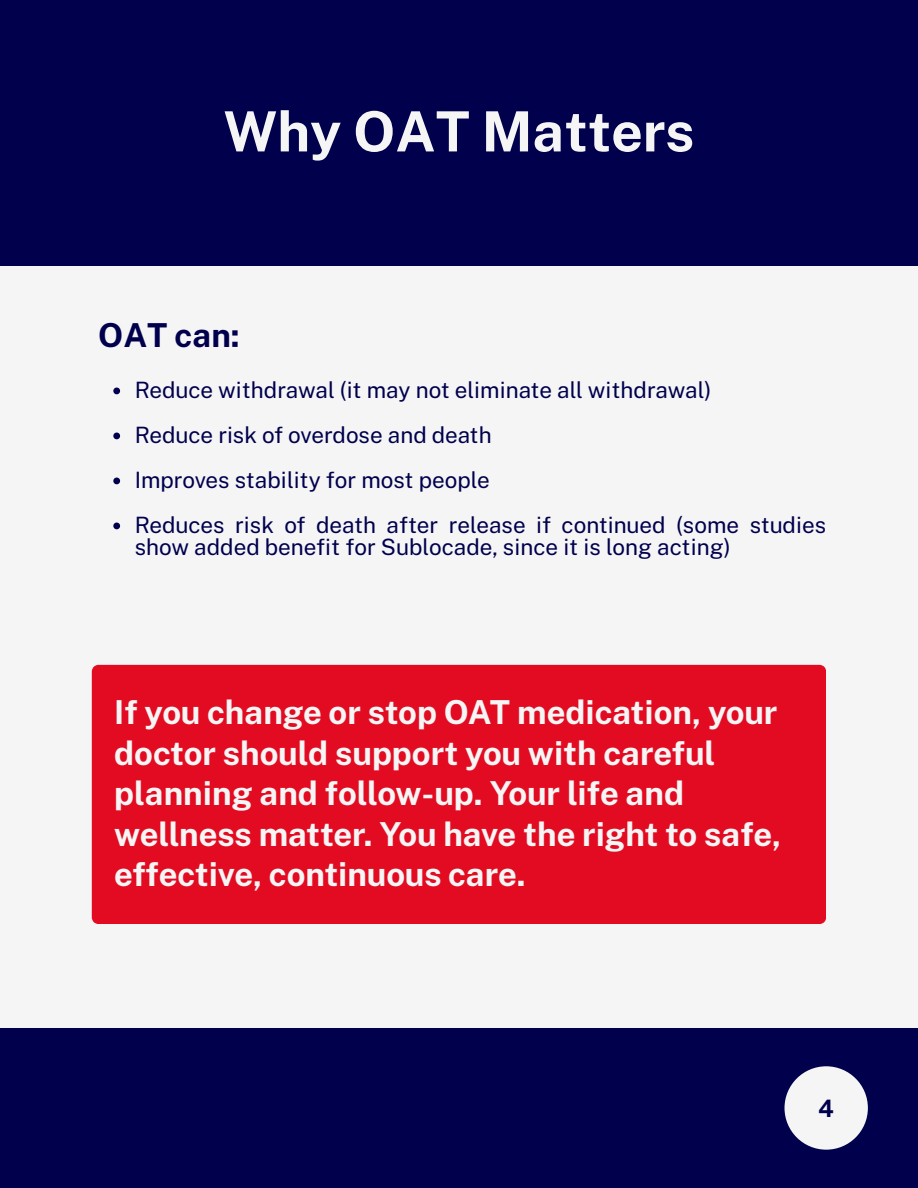
<style>
.page{position:relative;width:918px;height:1188px;background:#f5f5f5}
.page>*{position:absolute;margin:0;border:0;box-sizing:border-box;transform-origin:0 0}
.t1{font:700 55.5px "Public Sans";color:#f5f5f5}
.t2{font:700 33px/40.5px "Public Sans";color:#f5f5f5}
.t3{font:700 33px "Public Sans";color:#00004d}
.t4{font:700 24px "Public Sans";color:#00004d}
.t5{font:22.5px/22.5px "Public Sans";color:#00004d}
</style>
<div class="page">
<div style="left:0;top:0;width:918px;height:266px;background:#00004d"></div>
<div style="left:0;top:1028px;width:918px;height:160px;background:#00004d"></div>
<svg style="left:113px;top:388px;width:7px;height:6px"></svg>
<svg style="left:113px;top:433px;width:7px;height:6px"></svg>
<svg style="left:113px;top:478px;width:7px;height:6px"></svg>
<svg style="left:113px;top:523px;width:7px;height:6px"></svg>
<div style="left:92px;top:665px;width:734px;height:259px;background:#e30b21"></div>
<svg style="left:785px;top:1066px;width:83px;height:84px;fill:#f5f5f5"></svg>
<h1 class="t1" style="left:224px;top:99px;width:472px">Why OAT Matters</h1>
<h2 class="t3" style="left:98px;top:315px;width:143px">OAT can:</h2>
<p class="t5" style="left:135px;top:378px;width:578px">Reduce withdrawal (it may not eliminate all withdrawal)</p>
<p class="t5" style="left:135px;top:423px;width:358px">Reduce risk of overdose and death</p>
<p class="t5" style="left:135px;top:468px;width:357px">Improves stability for most people</p>
<p class="t5" style="left:135px;top:513px;width:693px">Reduces risk of death after release if continued (some studies show added benefit for Sublocade, since it is long acting)</p>
<h2 class="t2" style="left:114px;top:692px;width:669px">If you change or stop OAT medication, your doctor should support you with careful planning and follow-up. Your life and wellness matter. You have the right to safe, effective, continuous care.</h2>
<p class="t4" style="left:818px;top:1094px;width:17px">4</p>
</div>
